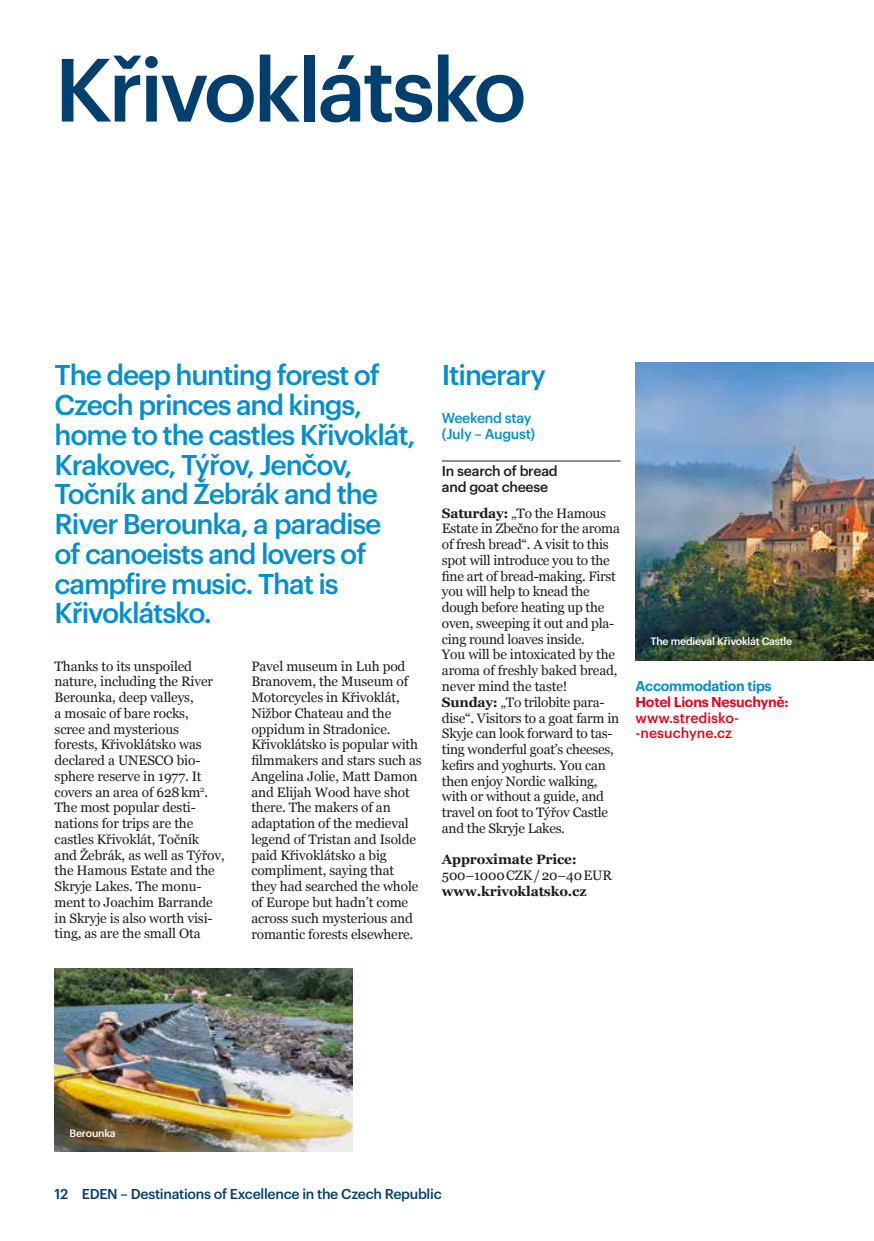
<style>
.page{position:relative;width:874px;height:1241px;background:#fff}
.page>*{position:absolute;margin:0;border:0;box-sizing:border-box;transform-origin:0 0}
.t1{font:500 87.5px "Graphik";letter-spacing:-.04em;color:#003f6e}
.t2{font:500 28px/29.8px "Graphik";letter-spacing:-.04em;color:#008fcf}
.t3{font:500 14px "Graphik";letter-spacing:-.02em;color:#003f6e}
.t4{font:500 14px/15.8px "Graphik";letter-spacing:-.02em;color:#1d1d1b}
.t5{font:500 14px/15.8px "Graphik";color:#e30520}
.t6{font:500 14px/15.8px "Graphik";letter-spacing:-.02em;color:#008fcf}
.t7{font:600 14px "Graphik";letter-spacing:-.02em;color:#e30520}
.t8{font:600 14px "Graphik";letter-spacing:-.02em;color:#008fcf}
.t9{font:13.65px/15.8px "Georgia";letter-spacing:-.01em;color:#1d1d1b}
.t10{font:700 13.65px "Georgia";letter-spacing:-.01em;color:#1d1d1b}
.t11{font:500 10.5px "Graphik";letter-spacing:-.02em;color:#fff}
.s1{font-weight:700}
</style>
<div class="page">
<img style="left:55px;top:968px;width:297px;height:183px">
<img style="left:635px;top:362px;width:238px;height:298px">
<hr style="left:441px;top:460px;width:179px;height:1px;background:#1d1d1b">
<h1 class="t1" style="left:55px;top:23px;width:473px">Křivoklátsko</h1>
<h2 class="t2" style="left:55px;top:358px;width:362px">The deep hunting forest of<br>Czech princes and kings, home to the castles Křivoklát,<br>Krakovec, Týřov, Jenčov,<br>Točník and Žebrák and the<br>River Berounka, a paradise<br>of canoeists and lovers of campfire music. That is<br>Křivoklátsko.</h2>
<p class="t9" style="left:55px;top:658px;width:171px">Thanks to its unspoiled nature, including the River<br>Berounka, deep valleys,<br>a mosaic of bare rocks,<br>scree and mysterious forests, Křivoklátsko was declared a UNESCO bio&shy;sphere reserve in 1977. It covers an area of 628km<sup>2</sup>.<br>The most popular desti&shy;nations for trips are the castles Křivoklát, Točník and Žebrák, as well as Týřov, the Hamous Estate and the<br>Skryje Lakes. The monu&shy;ment to Joachim Barrande in Skryje is also worth visi&shy;ting, as are the small Ota</p>
<p class="t9" style="left:251px;top:658px;width:172px">Pavel museum in Luh pod<br>Branovem, the Museum of<br>Motorcycles in Křivoklát,<br>Nižbor Chateau and the oppidum in Stradonice.<br>Křivoklátsko is popular with filmmakers and stars such as<br>Angelina Jolie, Matt Damon and Elijah Wood have shot there. The makers of an adaptation of the medieval legend of Tristan and Isolde paid Křivoklátsko a big compliment, saying that they had searched the whole of Europe but hadn’t come across such mysterious and romantic forests elsewhere.</p>
<h2 class="t2" style="left:441px;top:358px;width:105px">Itinerary</h2>
<p class="t6" style="left:441px;top:409px;width:95px">Weekend stay (July – August)</p>
<p class="t4" style="left:441px;top:462px;width:117px">In search of bread and goat cheese</p>
<p class="t9" style="left:441px;top:505px;width:179px"><span class="s1">Saturday:</span> „To the Hamous<br>Estate in Zbečno for the aroma of fresh bread“. A visit to this spot will introduce you to the fine art of bread-making. First you will help to knead the dough before heating up the oven, sweeping it out and pla&shy;cing round loaves inside.<br>You will be intoxicated by the aroma of freshly baked bread, never mind the taste!<br><span class="s1">Sunday:</span> „To trilobite para&shy;dise“. Visitors to a goat farm in<br>Skyje can look forward to tas&shy;ting wonderful goat’s cheeses, kefirs and yoghurts. You can then enjoy Nordic walking, with or without a guide, and travel on foot to Týřov Castle and the Skryje Lakes.</p>
<p class="t10" style="left:441px;top:850px;width:136px">Approximate Price:</p>
<p class="t9" style="left:441px;top:867px;width:171px">500–1000CZK/20–40EUR</p>
<p class="t10" style="left:441px;top:882px;width:146px">www.krivoklatsko.cz</p>
<p class="t11" style="left:650px;top:633px;width:143px">The medieval Křivoklát Castle</p>
<p class="t8" style="left:635px;top:675px;width:137px">Accommodation tips</p>
<p class="t7" style="left:635px;top:690px;width:154px">Hotel Lions Nesuchyně:</p>
<p class="t5" style="left:635px;top:708px;width:105px">www.stredisko--nesuchyne.cz</p>
<p class="t11" style="left:69px;top:1124px;width:48px">Berounka</p>
<p class="t3" style="left:55px;top:1182px;width:388px">12 EDEN – Destinations of Excellence in the Czech Republic</p>
</div>
